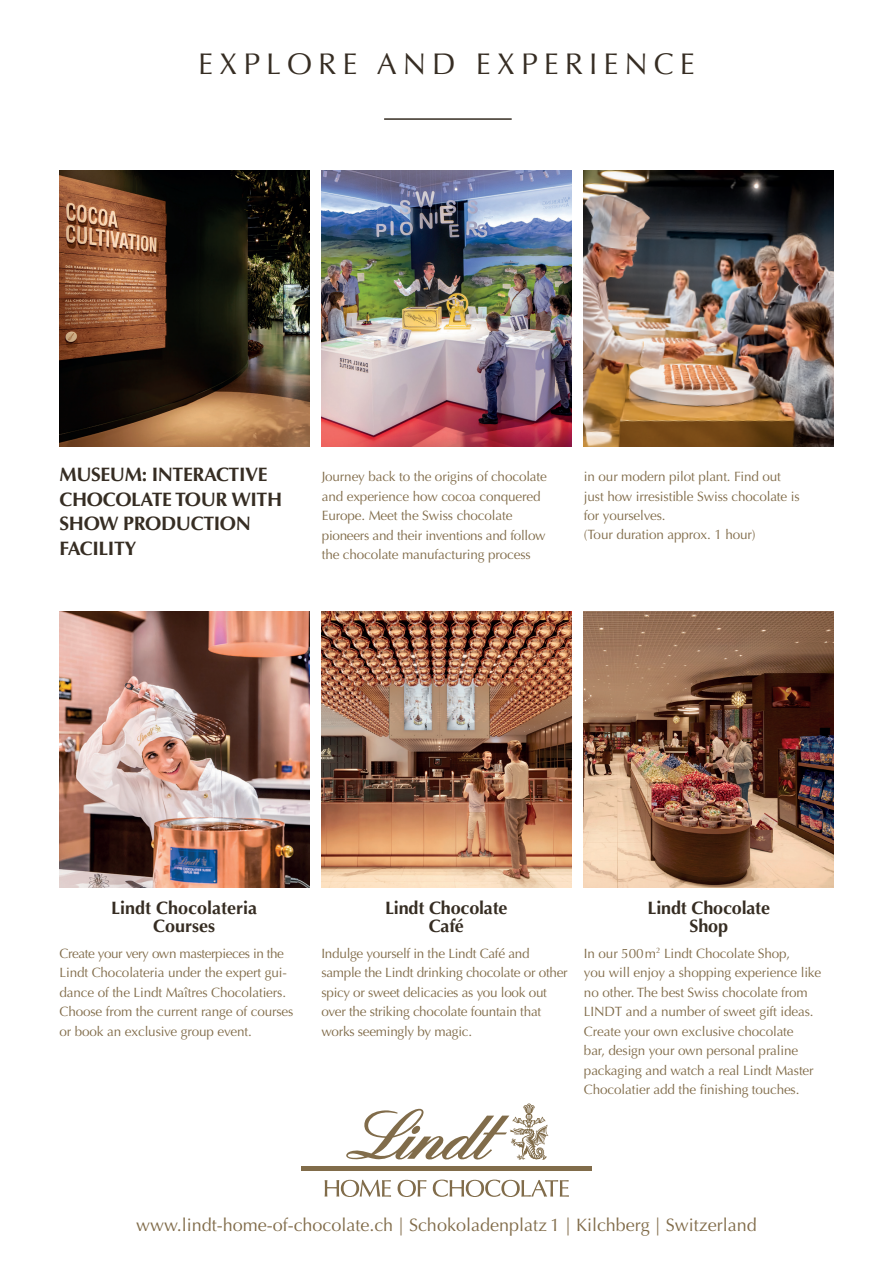
<style>
.page{position:relative;width:893px;height:1263px;background:#fff}
.page>*{position:absolute;margin:0;border:0;box-sizing:border-box;transform-origin:0 0}
.t1{font:30px "Optima";letter-spacing:.2em;color:#362d23}
.t2{font:700 19.5px/24.5px "Optima";letter-spacing:-.02em;color:#362d23}
.t3{font:18px "Optima";color:#816c4a}
.t4{font:700 18px/18px "Optima";letter-spacing:-.01em;color:#362d23;text-align:center}
.t5{font:13.5px/19.5px "Optima";letter-spacing:-.01em;color:#816c4a}
</style>
<div class="page">
<hr style="left:384px;top:118px;width:128px;height:2px;background:#362d23">
<svg style="left:346px;top:1103px;width:202px;height:57px"></svg>
<svg style="left:325px;top:1180px;width:66px;height:17px"></svg>
<svg style="left:397px;top:1180px;width:29px;height:17px"></svg>
<svg style="left:433px;top:1179px;width:136px;height:18px"></svg>
<div style="left:301px;top:1166px;width:291px;height:5px;background:#816c4a"></div>
<img style="left:60px;top:170px;width:249px;height:277px">
<img style="left:584px;top:170px;width:249px;height:277px">
<img style="left:322px;top:611px;width:249px;height:276px">
<img style="left:584px;top:611px;width:249px;height:276px">
<img style="left:322px;top:170px;width:249px;height:277px">
<img style="left:60px;top:611px;width:249px;height:276px">
<h1 class="t1" style="left:198px;top:47px;width:498px">EXPLORE AND EXPERIENCE</h1>
<h2 class="t2" style="left:60px;top:463px;width:224px">MUSEUM: INTERACTIVE<br>CHOCOLATE TOUR WITH<br>SHOW PRODUCTION<br>FACILITY</h2>
<p class="t5" style="left:322px;top:467px;width:227px">Journey back to the origins of chocolate and experience how cocoa conquered Europe. Meet the Swiss chocolate pioneers and their inventions and follow the chocolate manufacturing process</p>
<p class="t5" style="left:584px;top:467px;width:217px">in our modern pilot plant. Find out just how irresistible Swiss chocolate is for yourselves.<br>(Tour duration approx. 1 hour)</p>
<h3 class="t4" style="left:111px;top:899px;width:148px">Lindt Chocolateria<br>Courses</h3>
<p class="t5" style="left:60px;top:944px;width:235px">Create your very own masterpieces in the Lindt Chocolateria under the expert gui&shy;dance of the Lindt Maîtres Chocolatiers.<br>Choose from the current range of courses or book an exclusive group event.</p>
<h3 class="t4" style="left:385px;top:899px;width:124px">Lindt Chocolate<br>Café</h3>
<p class="t5" style="left:321px;top:944px;width:248px">Indulge yourself in the Lindt Café and sample the Lindt drinking chocolate or other spicy or sweet delicacies as you look out over the striking chocolate fountain that works seemingly by magic.</p>
<h3 class="t4" style="left:648px;top:899px;width:124px">Lindt Chocolate<br>Shop</h3>
<p class="t5" style="left:584px;top:944px;width:239px">In our 500m<sup>2</sup> Lindt Chocolate Shop,<br>you will enjoy a shopping experience like no other. The best Swiss chocolate from LINDT and a number of sweet gift ideas.<br>Create your own exclusive chocolate<br>bar, design your own personal praline packaging and watch a real Lindt Master Chocolatier add the finishing touches.</p>
<h3 class="t3" style="left:136px;top:1215px;width:622px">www.lindt-home-of-chocolate.ch | Schokoladenplatz 1 | Kilchberg | Switzerland</h3>
</div>
